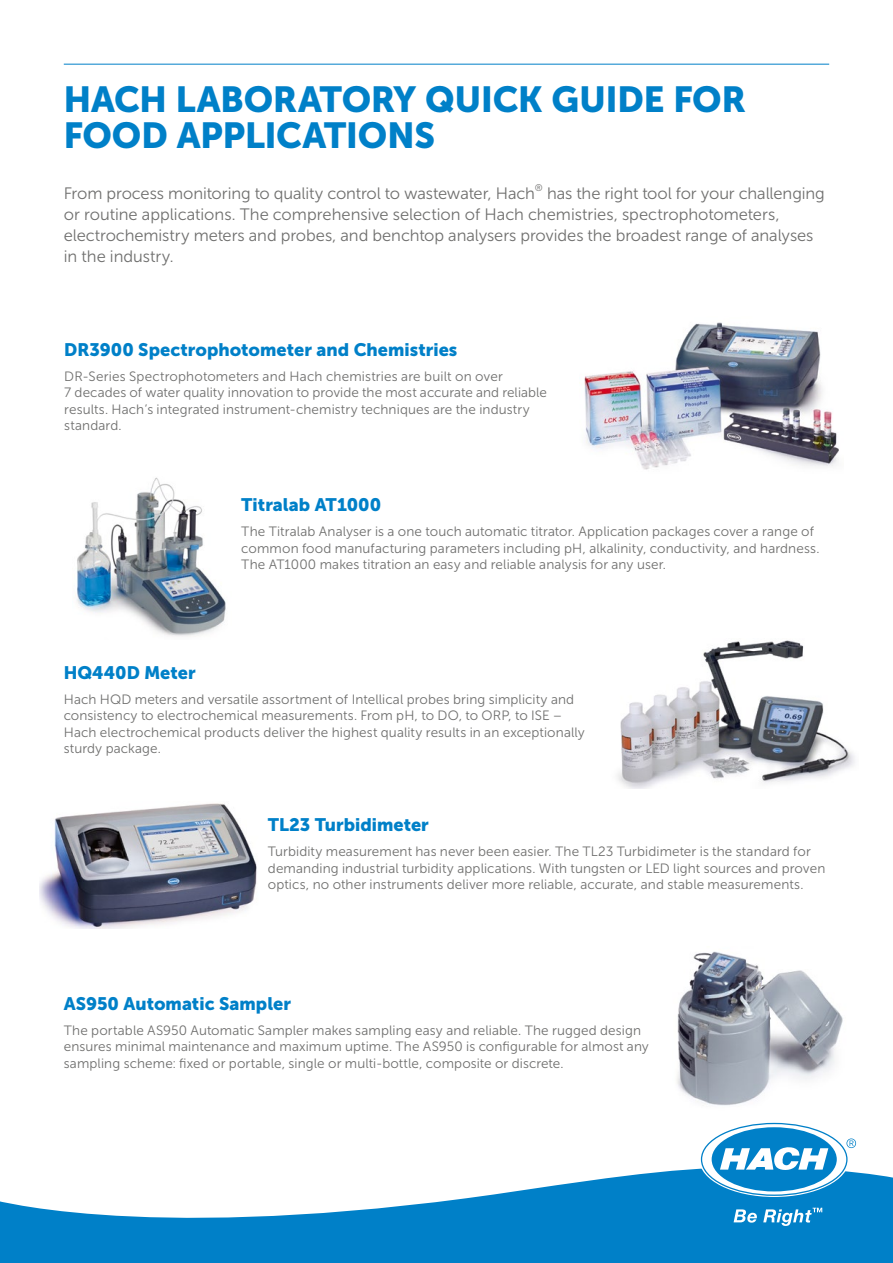
<style>
.page{position:relative;width:893px;height:1263px;background:#fff}
.page>*{position:absolute;margin:0;border:0;box-sizing:border-box;transform-origin:0 0}
.t1{font:36px/36px "Museo Sans Cyrl 900";letter-spacing:-.005em;color:#0080c8}
.t2{font:18px "Museo Sans Cyrl 900";color:#0080c8}
.t3{font:16.5px/21px "Museo Sans Cyrl 300";letter-spacing:-.005em;color:#6f6f6e}
.t4{font:13.5px/16.5px "Museo Sans Cyrl 300";letter-spacing:.01em;color:#6f6f6e}
.t5{font:9.6px "Museo Sans Cyrl 300";color:#6f6f6e}
</style>
<div class="page">
<hr style="left:64px;top:64px;width:765px;height:1px;background:#0080c8">
<img style="left:584px;top:322px;width:255px;height:148px">
<img style="left:40px;top:803px;width:217px;height:125px">
<img style="left:75px;top:477px;width:151px;height:160px">
<img style="left:617px;top:640px;width:238px;height:148px">
<img style="left:677px;top:951px;width:166px;height:155px">
<svg style="left:0;top:1168px;width:893px;height:95px;fill:#0080c8"></svg>
<svg style="left:701px;top:1123px;width:155px;height:73px"></svg>
<svg style="left:734px;top:1209px;width:23px;height:13px"></svg>
<svg style="left:763px;top:1208px;width:59px;height:18px"></svg>
<h1 class="t1" style="left:64px;top:81px;width:683px">HACH LABORATORY QUICK GUIDE FOR<br>FOOD APPLICATIONS</h1>
<p class="t3" style="left:64px;top:183px;width:473px">From process monitoring to quality control to wastewater, Hach</p>
<p class="t5" style="left:535px;top:182px;width:9px">®</p>
<p class="t3" style="left:64px;top:183px;width:763px;text-indent:483px">has the right tool for your challenging or routine applications. The comprehensive selection of Hach chemistries, spectrophotometers, electrochemistry meters and probes, and benchtop analysers provides the broadest range of analyses in the industry.</p>
<h2 class="t2" style="left:64px;top:339px;width:395px">DR3900 Spectrophotometer and Chemistries</h2>
<p class="t4" style="left:64px;top:368px;width:484px">DR-Series Spectrophotometers and Hach chemistries are built on over<br>7 decades of water quality innovation to provide the most accurate and reliable results. Hach’s integrated instrument-chemistry techniques are the industry standard.</p>
<h2 class="t2" style="left:241px;top:494px;width:141px">Titralab AT1000</h2>
<p class="t4" style="left:241px;top:523px;width:580px">The Titralab Analyser is a one touch automatic titrator. Application packages cover a range of common food manufacturing parameters including pH, alkalinity, conductivity, and hardness.<br>The AT1000 makes titration an easy and reliable analysis for any user.</p>
<h2 class="t2" style="left:64px;top:662px;width:133px">HQ440D Meter</h2>
<p class="t4" style="left:64px;top:691px;width:523px">Hach HQD meters and versatile assortment of Intellical probes bring simplicity and consistency to electrochemical measurements. From pH, to DO, to ORP, to ISE – Hach electrochemical products deliver the highest quality results in an exceptionally sturdy package.</p>
<h2 class="t2" style="left:268px;top:814px;width:163px">TL23 Turbidimeter</h2>
<p class="t4" style="left:268px;top:843px;width:559px">Turbidity measurement has never been easier. The TL23 Turbidimeter is the standard for demanding industrial turbidity applications. With tungsten or LED light sources and proven optics, no other instruments deliver more reliable, accurate, and stable measurements.</p>
<h2 class="t2" style="left:64px;top:993px;width:229px">AS950 Automatic Sampler</h2>
<p class="t4" style="left:64px;top:1022px;width:587px">The portable AS950 Automatic Sampler makes sampling easy and reliable. The rugged design ensures minimal maintenance and maximum uptime. The AS950 is configurable for almost any sampling scheme: fixed or portable, single or multi-bottle, composite or discrete.</p>
</div>
